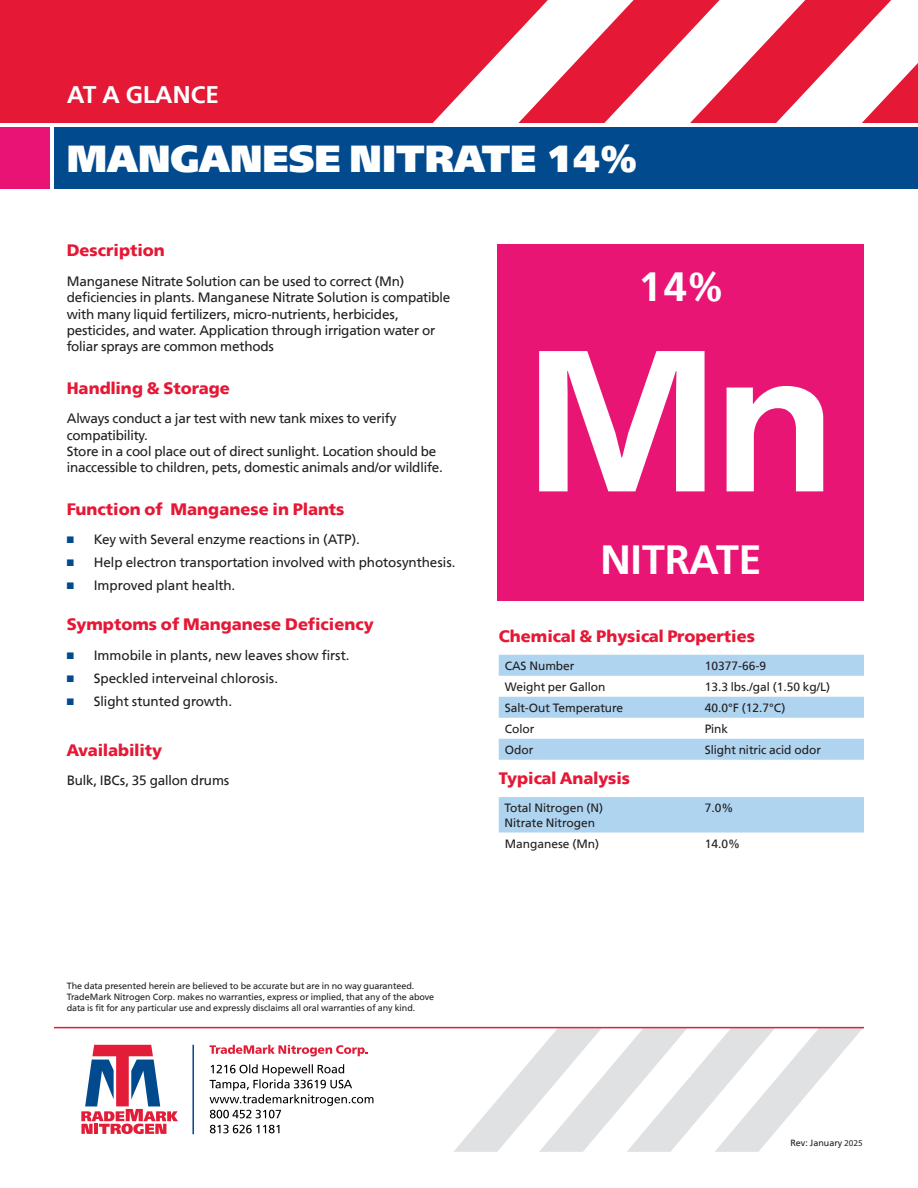
<style>
.page{position:relative;width:918px;height:1188px;background:#fff}
.page>*{position:absolute;margin:0;border:0;box-sizing:border-box;transform-origin:0 0}
.t1{font:200.55px "Free Set Demi Bold T";color:#fff}
.t2{font:40.65px "Free Set Demi Bold T";letter-spacing:-.005em;color:#fff}
.t3{font:37.5px "Free Set Extra Bold T";color:#fff}
.t4{font:24px "Free Set Demi Bold T";color:#fff}
.t5{font:16.5px "Free Set Bold T";color:#e51836}
.t6{font:13.5px/16.2px "Free Set T";letter-spacing:-.01em;color:#231f20}
.t7{font:12px/14.4px "Free Set T";color:#231f20}
.t8{font:9px/10.8px "Free Set T";color:#231f20}
.s1{color:#004a8d}
.s2{font-family:"Myriad Pro"}
</style>
<div class="page">
<div style="left:54px;top:128px;width:864px;height:61px;background:#004a8d"></div>
<div style="left:0;top:0;width:918px;height:123px;background:#e51836"></div>
<svg style="left:433px;top:0;width:485px;height:123px"></svg>
<div style="left:0;top:128px;width:50px;height:61px;background:#e81375"></div>
<hr style="left:192px;top:1045px;width:2px;height:89px;background:#004a8d">
<svg style="left:210px;top:1045px;width:158px;height:11px"></svg>
<svg style="left:210px;top:1064px;width:163px;height:54px"></svg>
<svg style="left:210px;top:1125px;width:69px;height:8px"></svg>
<svg style="left:81px;top:1045px;width:97px;height:89px"></svg>
<svg style="left:453px;top:1028px;width:410px;height:124px"></svg>
<hr style="left:54px;top:1027px;width:810px;height:1px;background:#e31d38">
<div style="left:497px;top:244px;width:367px;height:357px;background:#e91575"></div>
<svg style="left:499px;top:655px;width:365px;height:105px"></svg>
<div style="left:499px;top:797px;width:365px;height:36px;background:#afd4f0"></div>
<img style="left:689px;top:1052px;width:2px;height:25px">
<h3 class="t4" style="left:67px;top:80px;width:153px">AT A GLANCE</h3>
<h3 class="t3" style="left:67px;top:136px;width:571px">MANGANESE NITRATE 14%</h3>
<p class="t5" style="left:67px;top:241px;width:100px">Description</p>
<p class="t6" style="left:67px;top:273px;width:385px">Manganese Nitrate Solution can be used to correct (Mn) deficiencies in plants. Manganese Nitrate Solution is compatible with many liquid fertilizers, micro-nutrients, herbicides, pesticides, and water. Application through irrigation water or foliar sprays are common methods</p>
<p class="t5" style="left:67px;top:378px;width:165px">Handling &amp; Storage</p>
<p class="t6" style="left:67px;top:411px;width:378px">Always conduct a jar test with new tank mixes to verify compatibility.<br>Store in a cool place out of direct sunlight. Location should be inaccessible to children, pets, domestic animals and/or wildlife.</p>
<p class="t5" style="left:67px;top:499px;width:279px">Function of Manganese in Plants</p>
<p class="t6" style="left:67px;top:532px;width:295px"><span class="s1">■</span> Key with Several enzyme reactions in (ATP).</p>
<p class="t6" style="left:67px;top:555px;width:390px"><span class="s1">■</span> Help electron transportation involved with photosynthesis.</p>
<p class="t6" style="left:67px;top:578px;width:170px"><span class="s1">■</span> Improved plant health.</p>
<p class="t5" style="left:67px;top:615px;width:309px">Symptoms of Manganese Deficiency</p>
<p class="t6" style="left:67px;top:647px;width:284px"><span class="s1">■</span> Immobile in plants, new leaves show first.</p>
<p class="t6" style="left:67px;top:670px;width:213px"><span class="s1">■</span> Speckled interveinal chlorosis.</p>
<p class="t6" style="left:67px;top:693px;width:167px"><span class="s1">■</span> Slight stunted growth.</p>
<p class="t5" style="left:67px;top:740px;width:97px">Availability</p>
<p class="t6" style="left:67px;top:772px;width:164px">Bulk, IBCs, 35 gallon drums</p>
<h2 class="t2" style="left:638px;top:263px;width:87px">14%</h2>
<h1 class="t1" style="left:525px;top:304px;width:313px">Mn</h1>
<h2 class="t2" style="left:600px;top:536px;width:162px">NITRATE</h2>
<p class="t5" style="left:499px;top:627px;width:258px">Chemical &amp; Physical Properties</p>
<p class="t7" style="left:505px;top:658px;width:71px">CAS Number</p>
<p class="t7" style="left:705px;top:658px;width:63px">10377-66-9</p>
<p class="t7" style="left:505px;top:679px;width:102px">Weight per Gallon</p>
<p class="t7" style="left:705px;top:679px;width:127px">13.3 lbs./gal (1.50 kg/L)</p>
<p class="t7" style="left:505px;top:700px;width:120px">Salt-Out Temperature</p>
<p class="t7" style="left:705px;top:700px;width:82px">40.0°F (12.7°C)</p>
<p class="t7" style="left:505px;top:721px;width:31px">Color</p>
<p class="t7" style="left:705px;top:721px;width:25px">Pink</p>
<p class="t7" style="left:505px;top:742px;width:30px">Odor</p>
<p class="t7" style="left:705px;top:742px;width:118px">Slight nitric acid odor</p>
<p class="t5" style="left:499px;top:769px;width:133px">Typical Analysis</p>
<p class="t7" style="left:504px;top:801px;width:100px">Total Nitrogen (N)<br>Nitrate Nitrogen</p>
<p class="t7" style="left:705px;top:801px;width:30px">7.0%</p>
<p class="t7" style="left:505px;top:836px;width:96px">Manganese (Mn)</p>
<p class="t7" style="left:705px;top:836px;width:37px">14.0%</p>
<p class="t8" style="left:67px;top:981px;width:369px">The data presented herein are believed to be accurate but are in no way guaranteed.<br>TradeMark Nitrogen Corp. makes no warranties, express or implied, that any of the above data is fit for any particular use and expressly disclaims all oral warranties of any kind.</p>
<p class="t8" style="left:790px;top:1138px;width:74px">Rev: January <span class="s2">2025</span></p>
</div>
